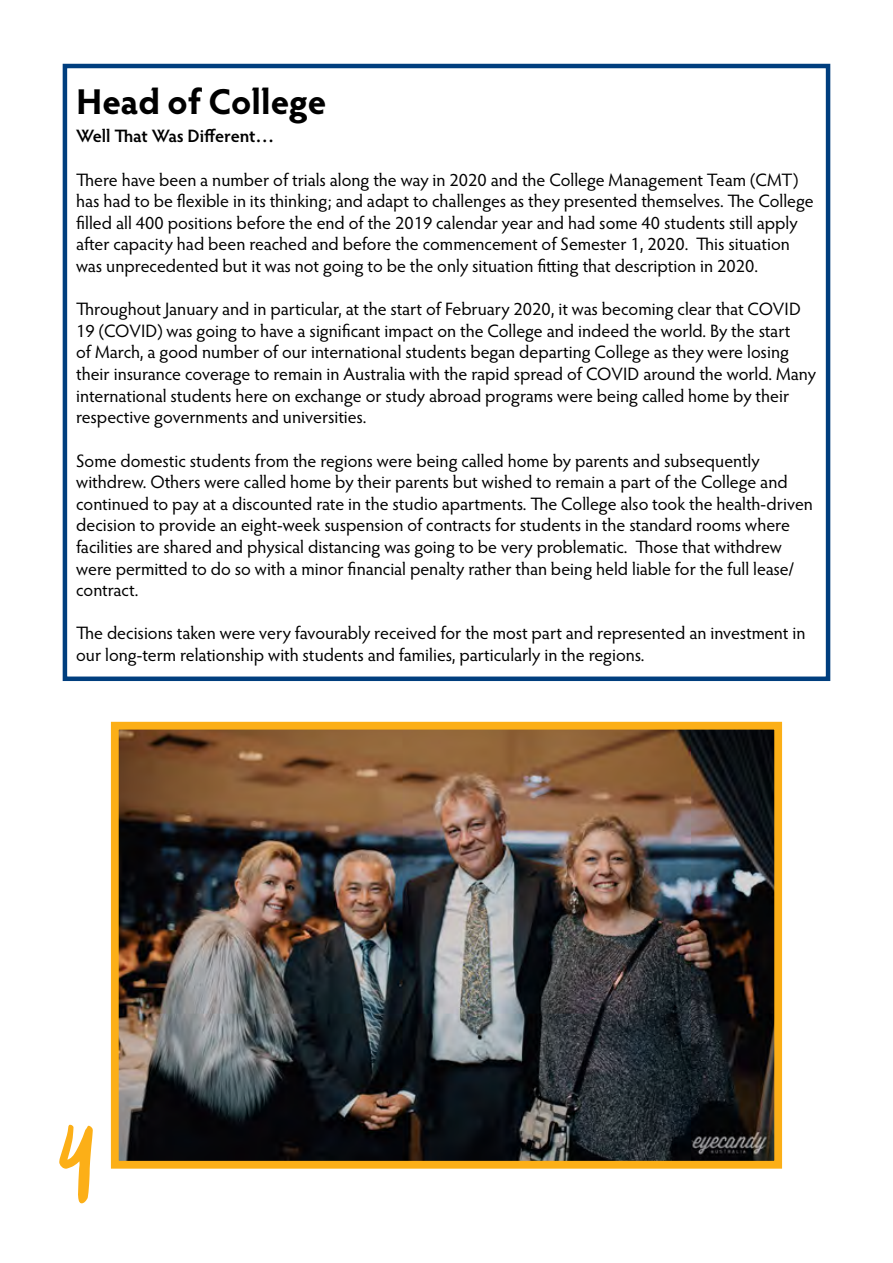
<style>
.page{position:relative;width:893px;height:1263px;background:#fff}
.page>*{position:absolute;margin:0;border:0;box-sizing:border-box;transform-origin:0 0}
.t1{font:153px "Aescudos";color:#fcaf17}
.t2{font:700 36px "Hypatia Sans Pro";letter-spacing:-.005em;color:#000}
.t3{font:18px/21.6px "Hypatia Sans Pro";color:#000}
.t4{font:600 18px "Hypatia Sans Pro";letter-spacing:-.01em;color:#000}
</style>
<div class="page">
<img style="left:120px;top:731px;width:653px;height:428px">
<div style="left:111px;top:722px;width:671px;height:446px;border:8px solid #fcaf17"></div>
<svg style="left:62px;top:63px;width:769px;height:618px"></svg>
<h2 class="t2" style="left:76px;top:76px;width:252px">Head of College</h2>
<p class="t4" style="left:76px;top:124px;width:200px">Well That Was Different…</p>
<p class="t3" style="left:76px;top:168px;width:739px">There have been a number of trials along the way in 2020 and the College Management Team (CMT) has had to be flexible in its thinking; and adapt to challenges as they presented themselves. The College filled all 400 positions before the end of the 2019 calendar year and had some 40 students still apply after capacity had been reached and before the commencement of Semester 1, 2020. This situation was unprecedented but it was not going to be the only situation fitting that description in 2020.</p>
<p class="t3" style="left:76px;top:298px;width:741px">Throughout January and in particular, at the start of February 2020, it was becoming clear that COVID 19 (COVID) was going to have a significant impact on the College and indeed the world. By the start<br>of March, a good number of our international students began departing College as they were losing their insurance coverage to remain in Australia with the rapid spread of COVID around the world. Many international students here on exchange or study abroad programs were being called home by their respective governments and universities.</p>
<p class="t3" style="left:76px;top:449px;width:738px">Some domestic students from the regions were being called home by parents and subsequently withdrew. Others were called home by their parents but wished to remain a part of the College and continued to pay at a discounted rate in the studio apartments. The College also took the health-driven decision to provide an eight-week suspension of contracts for students in the standard rooms where facilities are shared and physical distancing was going to be very problematic. Those that withdrew were permitted to do so with a minor financial penalty rather than being held liable for the full lease/ contract.</p>
<p class="t3" style="left:76px;top:622px;width:731px">The decisions taken were very favourably received for the most part and represented an investment in our long-term relationship with students and families, particularly in the regions.</p>
<h1 class="t1" style="left:58px;top:1037px;width:39px">4</h1>
</div>
